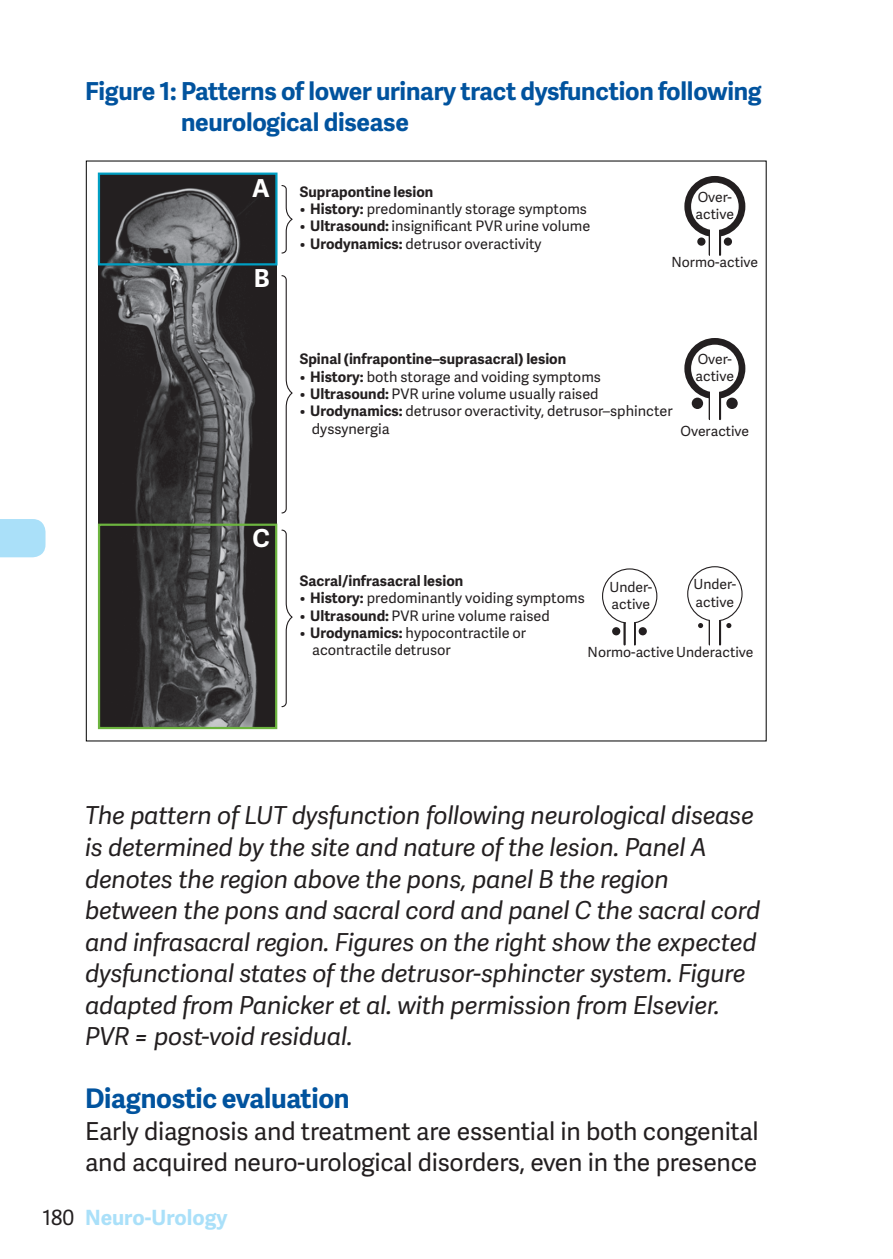
<style>
.page{position:relative;width:893px;height:1259px;background:#fff}
.page>*{position:absolute;margin:0;border:0;box-sizing:border-box;transform-origin:0 0}
.t1{font:700 27px "Adelle Sans";letter-spacing:-.01em;color:#01539e}
.t2{font:italic 24.6px/31.5px "Adelle Sans";letter-spacing:-.01em;color:#231f20}
.t3{font:24.6px/31.5px "Adelle Sans";letter-spacing:-.01em;color:#231f20}
.t4{font:700 24.6px/31.5px "Adelle Sans";letter-spacing:-.01em;color:#01539e}
.t5{font:700 24.6px "Adelle Sans";color:#fff}
.t6{font:700 21px "Adelle Sans";color:#aae0f9}
.t7{font:14.4px/17.4px "Adelle Sans";color:#231f20}
.t8{font:700 14.4px "Adelle Sans";color:#231f20}
.t9{font:13.8px/17.4px "Adelle Sans";color:#231f20}
.s1{font-weight:700}
.s2{font-weight:400;color:#231f20}
</style>
<div class="page">
<div style="left:0;top:519px;width:46px;height:38px;background:#aae0f9"></div>
<img style="left:99px;top:176px;width:177px;height:550px">
<svg style="left:281px;top:185px;width:12px;height:69px"></svg>
<svg style="left:281px;top:529px;width:12px;height:179px"></svg>
<svg style="left:281px;top:275px;width:12px;height:239px"></svg>
<div style="left:684px;top:176px;width:61px;height:61px;border:7px solid #231f20;border-radius:50%"></div>
<hr style="left:719px;top:231px;width:2px;height:24px;background:#231f20">
<hr style="left:709px;top:231px;width:2px;height:24px;background:#231f20">
<div style="left:684px;top:338px;width:61px;height:61px;border:7px solid #231f20;border-radius:50%"></div>
<hr style="left:719px;top:396px;width:2px;height:23px;background:#231f20">
<hr style="left:709px;top:396px;width:2px;height:23px;background:#231f20">
<div style="left:711px;top:228px;width:8px;height:29px;background:#fff"></div>
<div style="left:711px;top:390px;width:8px;height:36px;background:#fff"></div>
<div style="left:697px;top:237px;width:8px;height:9px;background:#231f20;border-radius:50%"></div>
<div style="left:692px;top:397px;width:11px;height:12px;background:#231f20;border-radius:50%"></div>
<div style="left:724px;top:237px;width:8px;height:9px;background:#231f20;border-radius:50%"></div>
<div style="left:726px;top:397px;width:12px;height:12px;background:#231f20;border-radius:50%"></div>
<div style="left:687px;top:566px;width:56px;height:55px;border:1px solid #231f20;border-radius:50%"></div>
<hr style="left:719px;top:621px;width:2px;height:23px;background:#231f20">
<hr style="left:709px;top:621px;width:2px;height:23px;background:#231f20">
<div style="left:711px;top:615px;width:8px;height:30px;background:#fff"></div>
<svg style="left:698px;top:623px;width:5px;height:5px"></svg>
<svg style="left:726px;top:623px;width:5px;height:5px"></svg>
<div style="left:602px;top:568px;width:55px;height:56px;border:1px solid #231f20;border-radius:50%"></div>
<hr style="left:634px;top:623px;width:2px;height:21px;background:#231f20">
<hr style="left:623px;top:623px;width:3px;height:21px;background:#231f20">
<div style="left:626px;top:618px;width:8px;height:28px;background:#fff"></div>
<div style="left:612px;top:627px;width:8px;height:8px;background:#231f20;border-radius:50%"></div>
<div style="left:639px;top:627px;width:8px;height:8px;background:#231f20;border-radius:50%"></div>
<div style="left:98px;top:173px;width:180px;height:92px;border:2px solid #009fc3"></div>
<div style="left:98px;top:523px;width:179px;height:206px;border:2px solid #6cb43f"></div>
<p class="t4" style="left:181px;top:74px;width:582px;text-indent:-96px">Figure 1: Patterns of lower urinary tract dysfunction following neurological disease</p>
<p class="t5" style="left:252px;top:170px;width:19px">A</p>
<p class="t5" style="left:254px;top:260px;width:17px">B</p>
<p class="t8" style="left:300px;top:181px;width:135px">Suprapontine lesion</p>
<p class="t7" style="left:300px;top:200px;width:289px">• <span class="s1">History:</span> predominantly storage symptoms</p>
<p class="t7" style="left:300px;top:217px;width:292px">• <span class="s1">Ultrasound:</span> insignificant PVR urine volume</p>
<p class="t7" style="left:300px;top:234px;width:243px">• <span class="s1">Urodynamics:</span> detrusor overactivity</p>
<p class="t9" style="left:696px;top:188px;width:40px">Over&shy;active</p>
<p class="t9" style="left:671px;top:253px;width:88px">Normo-active</p>
<p class="t8" style="left:300px;top:348px;width:268px">Spinal (infrapontine–suprasacral) lesion</p>
<p class="t7" style="left:300px;top:367px;width:303px">• <span class="s1">History:</span> both storage and voiding symptoms</p>
<p class="t7" style="left:300px;top:385px;width:300px">• <span class="s1">Ultrasound:</span> PVR urine volume usually raised</p>
<p class="t7" style="left:312px;top:402px;width:362px;text-indent:-12px">• <span class="s1">Urodynamics:</span> detrusor overactivity, detrusor–sphincter dyssynergia</p>
<p class="t9" style="left:696px;top:350px;width:40px">Over&shy;active</p>
<p class="t9" style="left:680px;top:422px;width:70px">Overactive</p>
<p class="t5" style="left:252px;top:520px;width:19px">C</p>
<p class="t8" style="left:300px;top:570px;width:165px">Sacral/infrasacral lesion</p>
<p class="t7" style="left:300px;top:589px;width:286px">• <span class="s1">History:</span> predominantly voiding symptoms</p>
<p class="t7" style="left:300px;top:606px;width:251px">• <span class="s1">Ultrasound:</span> PVR urine volume raised</p>
<p class="t7" style="left:312px;top:624px;width:215px;text-indent:-12px">• <span class="s1">Urodynamics:</span> hypocontractile or acontractile detrusor</p>
<p class="t9" style="left:693px;top:575px;width:44px">Under&shy;active</p>
<p class="t9" style="left:609px;top:577px;width:44px">Under&shy;active</p>
<p class="t9" style="left:588px;top:643px;width:167px">Normo-activeUnderactive</p>
<p class="t2" style="left:85px;top:799px;width:677px">The pattern of LUT dysfunction following neurological disease is determined by the site and nature of the lesion. Panel A denotes the region above the pons, panel B the region between the pons and sacral cord and panel C the sacral cord and infrasacral region. Figures on the right show the expected dysfunctional states of the detrusor-sphincter system. Figure adapted from Panicker et al. with permission from Elsevier.<br>PVR = post-void residual.</p>
<p class="t1" style="left:85px;top:1078px;width:266px">Diagnostic evaluation</p>
<p class="t3" style="left:85px;top:1114px;width:675px">Early diagnosis and treatment are essential in both congenital and acquired neuro-urological disorders, even in the presence</p>
<p class="t6" style="left:43px;top:1202px;width:187px"><span class="s2">180</span> Neuro-Urology</p>
</div>
